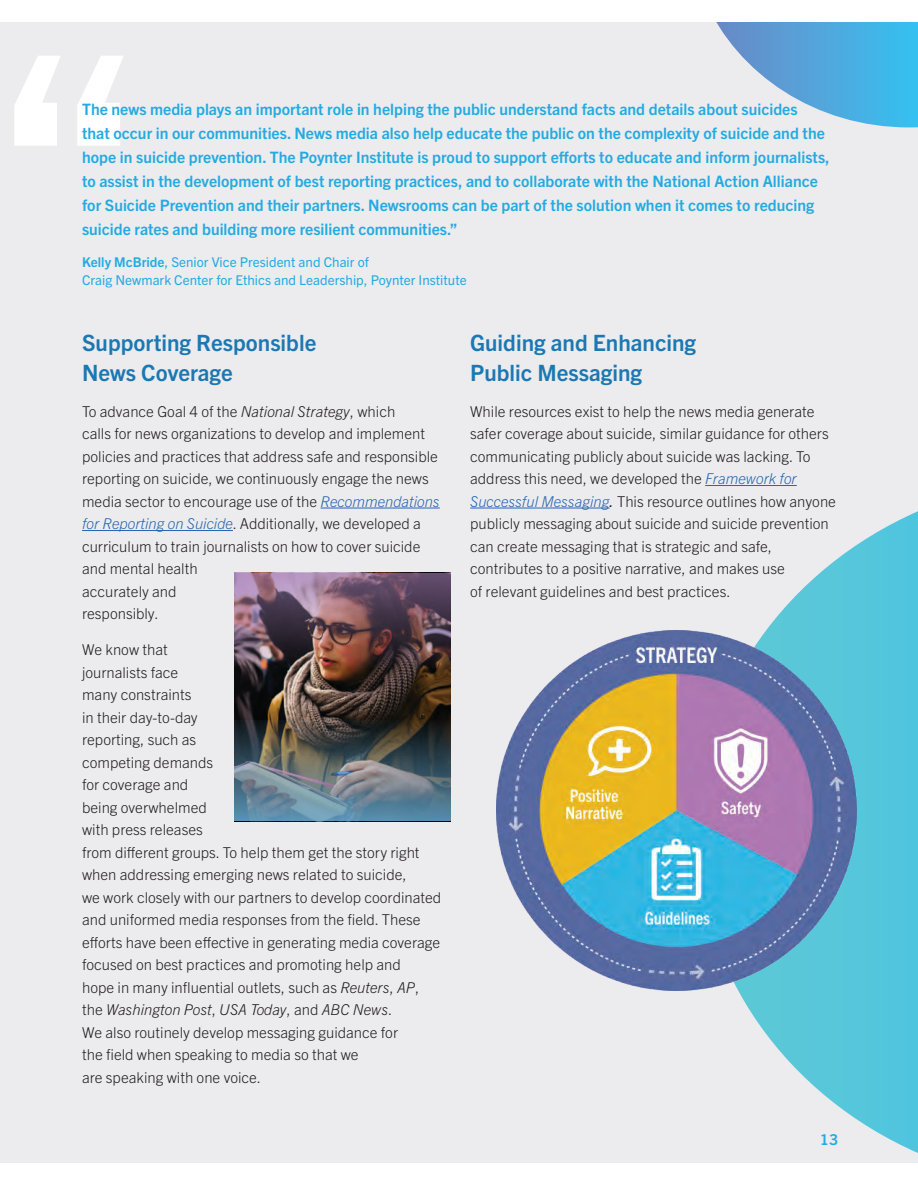
<style>
.page{position:relative;width:918px;height:1188px;background:#fff}
.page>*{position:absolute;margin:0;border:0;box-sizing:border-box;transform-origin:0 0}
.t1{font:700 300px "Trade Gothic Next LT Pro";color:#fff}
.t2{font:700 22.5px/30px "Trade Gothic Next LT Pro";color:#1b78b2}
.t3{font:700 15.75px/24px "Trade Gothic Next LT Pro";color:#24aae1}
.t4{font:300 15px/22.5px "Trade Gothic Next LT Pro";color:#231f20}
.t5{font:700 15px "Trade Gothic Next LT Pro";color:#24aae1}
.t6{font:13.5px/18px "Trade Gothic Next LT Pro";color:#24aae1}
.s1{font-weight:700}
.s2{font-style:italic}
.s3{font-style:italic;color:#2865b1}
.s4{font-weight:400;font-style:italic}
</style>
<div class="page">
<div style="left:0;top:0;width:918px;height:1163px;background:#ececee"></div>
<hr style="left:321px;top:508px;width:119px;height:1px;background:#2865b1">
<hr style="left:82px;top:530px;width:151px;height:1px;background:#2865b1">
<hr style="left:705px;top:485px;width:92px;height:1px;background:#2865b1">
<hr style="left:470px;top:508px;width:140px;height:1px;background:#2865b1">
<div style="left:232px;top:571px;width:219px;height:252px;background:#935fa8;opacity:.75"></div>
<svg style="left:716px;top:22px;width:202px;height:105px"></svg>
<div style="left:0;top:0;width:918px;height:22px;background:#fff"></div>
<svg style="left:738px;top:511px;width:180px;height:642px"></svg>
<img style="left:496px;top:630px;width:361px;height:361px">
<img style="left:234px;top:573px;width:217px;height:94px">
<img style="left:234px;top:720px;width:217px;height:101px">
<h1 class="t1" style="left:-6px;top:-47px;width:149px">“</h1>
<p class="t3" style="left:82px;top:96px;width:749px">The news media plays an important role in helping the public understand facts and details about suicides<br>that occur in our communities. News media also help educate the public on the complexity of suicide and the hope in suicide prevention. The Poynter Institute is proud to support efforts to educate and inform journalists, to assist in the development of best reporting practices, and to collaborate with the National Action Alliance for Suicide Prevention and their partners. Newsrooms can be part of the solution when it comes to reducing suicide rates and building more resilient communities.”</p>
<p class="t6" style="left:82px;top:252px;width:386px"><span class="s1">Kelly McBride</span>, Senior Vice President and Chair of<br>Craig Newmark Center for Ethics and Leadership, Poynter Institute</p>
<h2 class="t2" style="left:82px;top:326px;width:236px">Supporting Responsible<br>News Coverage</h2>
<p class="t4" style="left:82px;top:399px;width:359px">To advance Goal 4 of the <span class="s2">National Strategy</span>, which<br>calls for news organizations to develop and implement policies and practices that address safe and responsible reporting on suicide, we continuously engage the news media sector to encourage use of the <span class="s3">Recommendations for Reporting on Suicide</span>. Additionally, we developed a curriculum to train journalists on how to cover suicide and mental health<br>accurately and<br>responsibly.</p>
<p class="t4" style="left:82px;top:637px;width:361px">We know that<br>journalists face<br>many constraints<br>in their day-to-day<br>reporting, such as<br>competing demands<br>for coverage and<br>being overwhelmed<br>with press releases<br>from different groups. To help them get the story right when addressing emerging news related to suicide,<br>we work closely with our partners to develop coordinated and uniformed media responses from the field. These efforts have been effective in generating media coverage focused on best practices and promoting help and<br>hope in many influential outlets, such as <span class="s2">Reuters</span>, <span class="s2">AP</span>, the <span class="s2">Washington Post</span>, <span class="s2">USA Today</span>, and <span class="s2">ABC News</span>.<br>We also routinely develop messaging guidance for<br>the field when speaking to media so that we<br>are speaking with one voice.</p>
<h2 class="t2" style="left:470px;top:326px;width:227px">Guiding and Enhancing<br>Public Messaging</h2>
<p class="t4" style="left:470px;top:399px;width:367px">While resources exist to help the news media generate safer coverage about suicide, similar guidance for others communicating publicly about suicide was lacking. To address this need, we developed the <span class="s3">Framework for Successful Messaging</span><span class="s4">.</span> This resource outlines how anyone publicly messaging about suicide and suicide prevention can create messaging that is strategic and safe, contributes to a positive narrative, and makes use<br>of relevant guidelines and best practices.</p>
<p class="t5" style="left:820px;top:1130px;width:19px">13</p>
</div>
